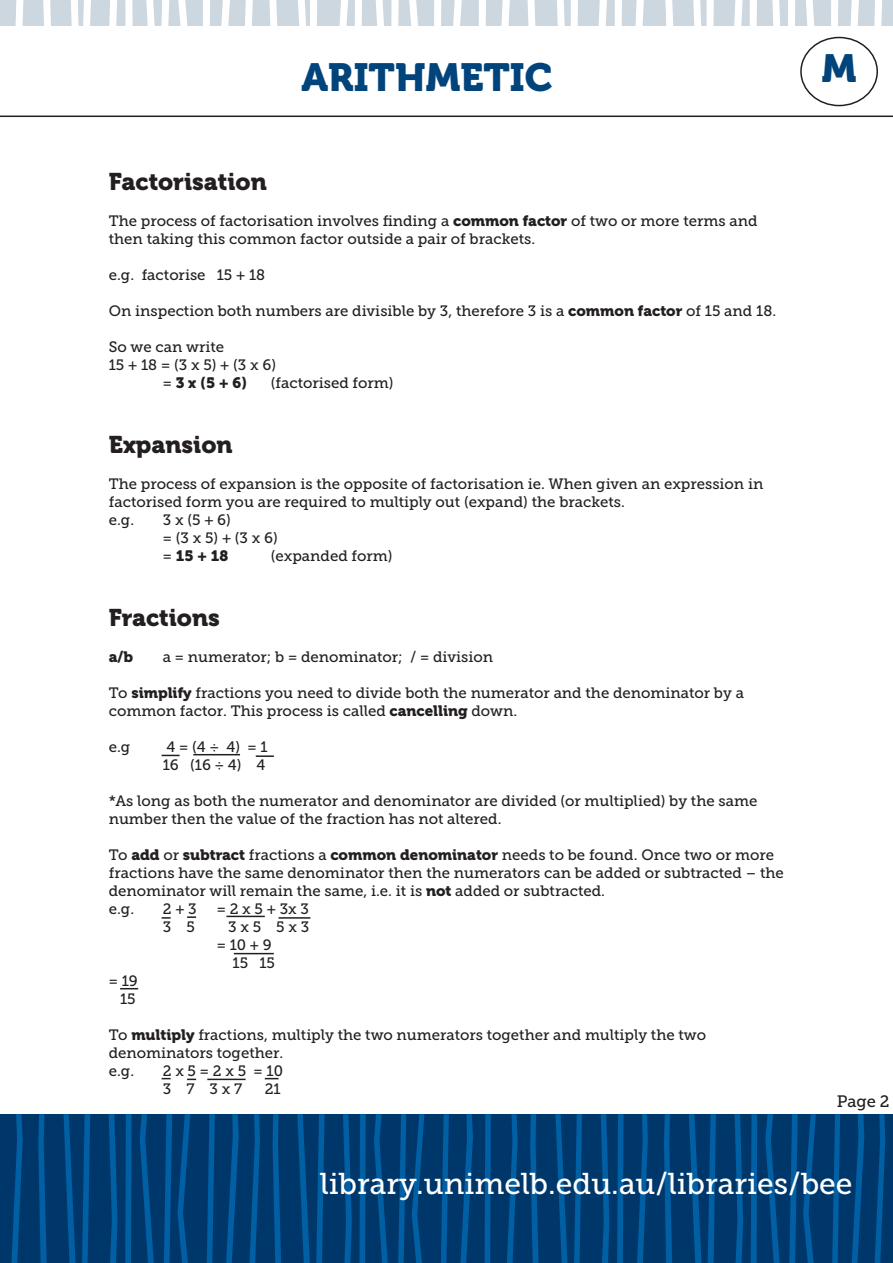
<style>
.page{position:relative;width:893px;height:1263px;background:#fff}
.page>*{position:absolute;margin:0;border:0;box-sizing:border-box;transform-origin:0 0}
.t1{font:39px "Museo 900";color:#00447b}
.t2{font:30px "Museo Slab 500";color:#fff}
.t3{font:24px "Museo 900";color:#231f20}
.t4{font:16.5px "Museo Slab 500";color:#231f20}
.t5{font:15px/18px "Museo Slab 500";color:#231f20}
.t6{font:15px "Museo Slab 500";letter-spacing:.25em;color:#231f20}
.t7{font:15px "Museo 900";color:#231f20}
.s1{font-family:"Museo 900"}
.s2{font-family:"Museo Slab 500"}
</style>
<div class="page">
<div style="left:0;top:1114px;width:893px;height:148px;background:#00376b"></div>
<svg style="left:11px;top:1114px;width:12px;height:149px"></svg>
<svg style="left:249px;top:1114px;width:11px;height:149px"></svg>
<svg style="left:506px;top:1114px;width:12px;height:149px"></svg>
<svg style="left:38px;top:1114px;width:9px;height:149px"></svg>
<svg style="left:273px;top:1114px;width:9px;height:149px"></svg>
<svg style="left:530px;top:1114px;width:9px;height:149px"></svg>
<svg style="left:63px;top:1114px;width:13px;height:149px"></svg>
<svg style="left:555px;top:1114px;width:13px;height:149px"></svg>
<svg style="left:82px;top:1114px;width:8px;height:149px"></svg>
<svg style="left:297px;top:1114px;width:27px;height:149px"></svg>
<svg style="left:574px;top:1114px;width:8px;height:149px"></svg>
<svg style="left:109px;top:1114px;width:8px;height:149px"></svg>
<svg style="left:343px;top:1114px;width:9px;height:149px"></svg>
<svg style="left:601px;top:1114px;width:8px;height:149px"></svg>
<svg style="left:125px;top:1114px;width:7px;height:149px"></svg>
<svg style="left:359px;top:1114px;width:7px;height:149px"></svg>
<svg style="left:617px;top:1114px;width:6px;height:149px"></svg>
<svg style="left:484px;top:1114px;width:7px;height:149px"></svg>
<svg style="left:140px;top:1114px;width:15px;height:149px"></svg>
<svg style="left:374px;top:1114px;width:15px;height:149px"></svg>
<svg style="left:164px;top:1114px;width:8px;height:149px"></svg>
<svg style="left:398px;top:1114px;width:8px;height:149px"></svg>
<svg style="left:178px;top:1114px;width:12px;height:149px"></svg>
<svg style="left:412px;top:1114px;width:12px;height:149px"></svg>
<svg style="left:206px;top:1114px;width:9px;height:149px"></svg>
<svg style="left:440px;top:1114px;width:9px;height:149px"></svg>
<svg style="left:225px;top:1114px;width:14px;height:149px"></svg>
<svg style="left:459px;top:1114px;width:14px;height:149px"></svg>
<svg style="left:636px;top:1114px;width:12px;height:149px"></svg>
<svg style="left:874px;top:1114px;width:11px;height:149px"></svg>
<svg style="left:664px;top:1114px;width:9px;height:149px"></svg>
<svg style="left:689px;top:1114px;width:27px;height:149px"></svg>
<svg style="left:734px;top:1114px;width:9px;height:149px"></svg>
<svg style="left:751px;top:1114px;width:6px;height:149px"></svg>
<svg style="left:765px;top:1114px;width:16px;height:149px"></svg>
<svg style="left:789px;top:1114px;width:27px;height:149px"></svg>
<svg style="left:832px;top:1114px;width:8px;height:149px"></svg>
<svg style="left:851px;top:1114px;width:13px;height:149px"></svg>
<div style="left:0;top:0;width:893px;height:26px;background:#ccd7e0"></div>
<svg style="left:16px;top:0;width:8px;height:26px"></svg>
<svg style="left:161px;top:0;width:9px;height:26px"></svg>
<svg style="left:203px;top:0;width:7px;height:26px"></svg>
<svg style="left:571px;top:0;width:7px;height:26px"></svg>
<svg style="left:615px;top:0;width:7px;height:26px"></svg>
<svg style="left:750px;top:0;width:7px;height:26px"></svg>
<svg style="left:831px;top:0;width:7px;height:26px"></svg>
<svg style="left:874px;top:0;width:8px;height:26px"></svg>
<svg style="left:788px;top:0;width:7px;height:26px"></svg>
<svg style="left:391px;top:0;width:8px;height:26px"></svg>
<svg style="left:434px;top:0;width:8px;height:26px"></svg>
<svg style="left:479px;top:0;width:7px;height:26px"></svg>
<svg style="left:221px;top:0;width:9px;height:26px"></svg>
<svg style="left:339px;top:0;width:23px;height:26px"></svg>
<svg style="left:453px;top:0;width:9px;height:26px"></svg>
<svg style="left:501px;top:0;width:9px;height:26px"></svg>
<svg style="left:599px;top:0;width:8px;height:26px"></svg>
<svg style="left:635px;top:0;width:9px;height:26px"></svg>
<svg style="left:734px;top:0;width:9px;height:26px"></svg>
<svg style="left:851px;top:0;width:8px;height:26px"></svg>
<svg style="left:245px;top:0;width:8px;height:26px"></svg>
<svg style="left:109px;top:0;width:8px;height:26px"></svg>
<svg style="left:43px;top:0;width:8px;height:26px"></svg>
<svg style="left:71px;top:0;width:20px;height:26px"></svg>
<div style="left:125px;top:0;width:8px;height:26px;background:#fff"></div>
<svg style="left:146px;top:0;width:9px;height:26px"></svg>
<svg style="left:269px;top:0;width:8px;height:26px"></svg>
<svg style="left:298px;top:0;width:19px;height:26px"></svg>
<svg style="left:375px;top:0;width:9px;height:26px"></svg>
<svg style="left:527px;top:0;width:8px;height:26px"></svg>
<svg style="left:557px;top:0;width:8px;height:26px"></svg>
<svg style="left:665px;top:0;width:8px;height:26px"></svg>
<svg style="left:806px;top:0;width:8px;height:26px"></svg>
<svg style="left:693px;top:0;width:21px;height:26px"></svg>
<svg style="left:772px;top:0;width:8px;height:26px"></svg>
<svg style="left:409px;top:0;width:9px;height:26px"></svg>
<svg style="left:178px;top:0;width:9px;height:26px"></svg>
<hr style="left:0;top:116px;width:893px;height:1px;background:#231f20">
<div style="left:800px;top:37px;width:78px;height:69px;border:2px solid #231f20;border-radius:50%"></div>
<svg style="left:162px;top:755px;width:18px;height:1px"></svg>
<hr style="left:193px;top:754px;width:47px;height:1px;background:#231f20">
<svg style="left:256px;top:755px;width:18px;height:2px"></svg>
<svg style="left:162px;top:917px;width:9px;height:2px"></svg>
<svg style="left:187px;top:916px;width:9px;height:2px"></svg>
<hr style="left:226px;top:916px;width:39px;height:1px;background:#231f20">
<hr style="left:279px;top:917px;width:31px;height:2px;background:#231f20">
<hr style="left:234px;top:953px;width:40px;height:1px;background:#231f20">
<svg style="left:120px;top:988px;width:18px;height:1px"></svg>
<hr style="left:207px;top:1079px;width:39px;height:1px;background:#231f20">
<svg style="left:265px;top:1078px;width:14px;height:1px"></svg>
<h1 class="t1" style="left:301px;top:55px;width:253px">ARITHMETIC</h1>
<h1 class="t1" style="left:822px;top:47px;width:36px">M</h1>
<p class="t3" style="left:109px;top:168px;width:160px">Factorisation</p>
<p class="t5" style="left:109px;top:212px;width:650px">The process of factorisation involves finding a <span class="s1">common factor</span> of two or more terms and then taking this common factor outside a pair of brackets.</p>
<p class="t5" style="left:109px;top:266px;width:158px">e.g. factorise 15 + 18</p>
<p class="t5" style="left:109px;top:302px;width:669px">On inspection both numbers are divisible by 3, therefore 3 is a <span class="s1">common factor</span> of 15 and 18.</p>
<p class="t5" style="left:109px;top:338px;width:117px">So we can write</p>
<p class="t6" style="left:109px;top:357px;width:169px">15+18=(3x5)+(3x6)</p>
<p class="t7" style="left:163px;top:374px;width:86px"><span class="s2">=</span> 3 x (5 + 6)</p>
<p class="t5" style="left:271px;top:374px;width:124px">(factorised form)</p>
<p class="t3" style="left:109px;top:431px;width:125px">Expansion</p>
<p class="t5" style="left:109px;top:475px;width:656px">The process of expansion is the opposite of factorisation ie. When given an expression in factorised form you are required to multiply out (expand) the brackets.</p>
<p class="t5" style="left:109px;top:511px;width:27px">e.g.</p>
<p class="t5" style="left:163px;top:511px;width:70px">3x(5+6)</p>
<p class="t5" style="left:163px;top:529px;width:117px">=(3x5)+(3x6)</p>
<p class="t7" style="left:163px;top:547px;width:67px"><span class="s2">=</span> 15 + 18</p>
<p class="t5" style="left:271px;top:547px;width:123px">(expanded form)</p>
<p class="t3" style="left:109px;top:604px;width:113px">Fractions</p>
<p class="t7" style="left:109px;top:648px;width:26px">a/b</p>
<p class="t5" style="left:163px;top:648px;width:332px">a = numerator; b = denominator; / = division</p>
<p class="t5" style="left:109px;top:684px;width:637px">To <span class="s1">simplify</span> fractions you need to divide both the numerator and the denominator by a common factor. This process is called <span class="s1">cancelling</span> down.</p>
<p class="t5" style="left:109px;top:738px;width:23px">e.g</p>
<p class="t5" style="left:167px;top:738px;width:103px">4=(4÷ 4) =1</p>
<p class="t5" style="left:163px;top:756px;width:104px">16 (16 ÷ 4) 4</p>
<p class="t5" style="left:109px;top:792px;width:650px">*As long as both the numerator and denominator are divided (or multiplied) by the same number then the value of the fraction has not altered.</p>
<p class="t5" style="left:109px;top:846px;width:677px">To <span class="s1">add</span> or <span class="s1">subtract</span> fractions a <span class="s1">common denominator</span> needs to be found. Once two or more fractions have the same denominator then the numerators can be added or subtracted – the denominator will remain the same, i.e. it is <span class="s1">not</span> added or subtracted.</p>
<p class="t5" style="left:109px;top:900px;width:27px">e.g.</p>
<p class="t5" style="left:163px;top:900px;width:36px">2+3</p>
<p class="t5" style="left:217px;top:900px;width:94px">=2x5+3x3</p>
<p class="t5" style="left:163px;top:918px;width:34px">3 5</p>
<p class="t5" style="left:228px;top:918px;width:83px">3x5 5x3</p>
<p class="t5" style="left:217px;top:936px;width:57px">=10+9</p>
<p class="t5" style="left:233px;top:954px;width:44px">15 15</p>
<p class="t5" style="left:109px;top:972px;width:31px">= 19</p>
<p class="t5" style="left:120px;top:990px;width:17px">15</p>
<p class="t5" style="left:109px;top:1026px;width:599px">To <span class="s1">multiply</span> fractions, multiply the two numerators together and multiply the two denominators together.</p>
<p class="t5" style="left:109px;top:1062px;width:27px">e.g.</p>
<p class="t5" style="left:163px;top:1062px;width:122px">2x5=2x5 =10</p>
<p class="t5" style="left:163px;top:1080px;width:81px">3 7 3x7</p>
<p class="t5" style="left:265px;top:1080px;width:17px">21</p>
<p class="t4" style="left:837px;top:1092px;width:54px">Page 2</p>
<h2 class="t2" style="left:320px;top:1167px;width:534px">library.unimelb.edu.au/libraries/bee</h2>
</div>
